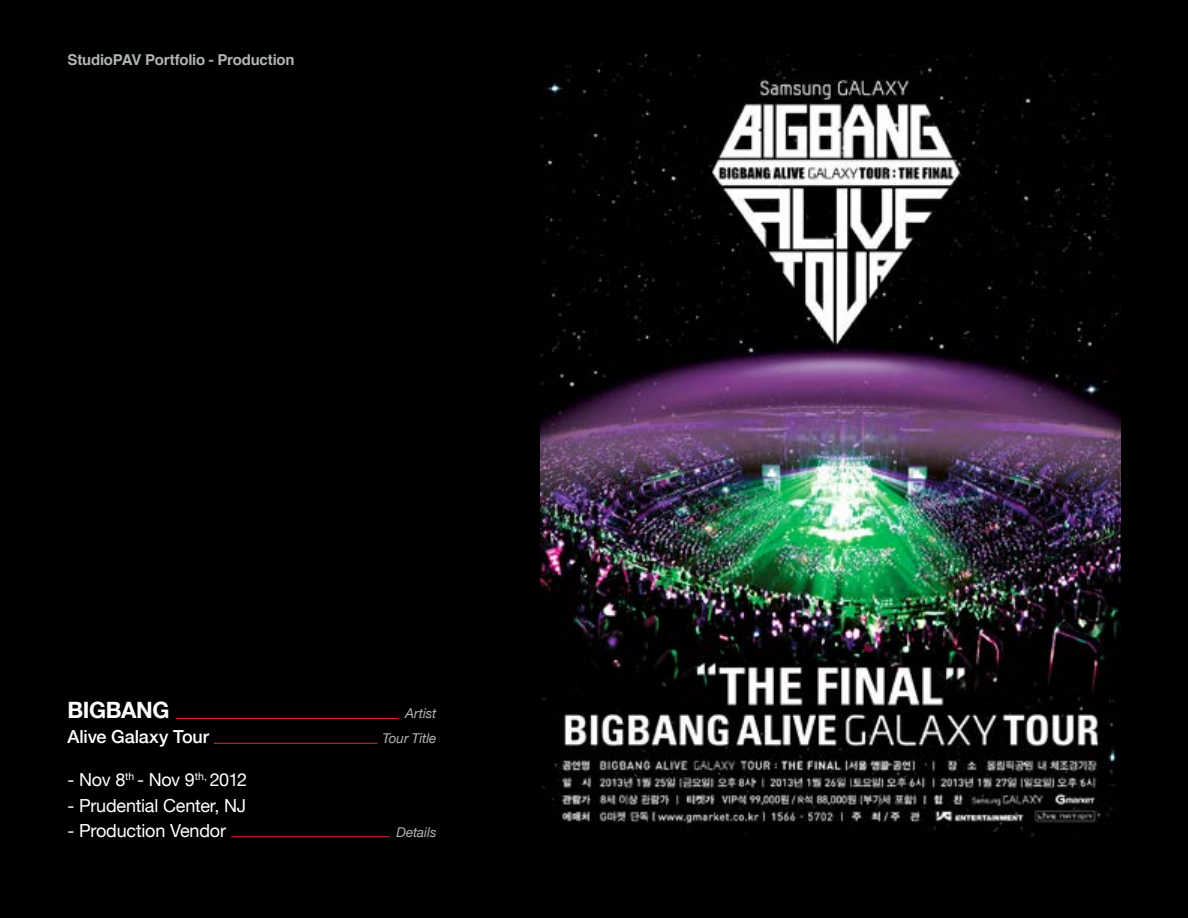
<style>
.page{position:relative;width:1188px;height:918px;background:#000}
.page>*{position:absolute;margin:0;border:0;box-sizing:border-box;transform-origin:0 0}
.t1{font:700 22.5px "Helvetica Neue";letter-spacing:-.02em;color:#fff}
.t2{font:18px "Helvetica Neue";letter-spacing:-.01em;color:#fff}
.t3{font:18px "Helvetica Neue";letter-spacing:-.03em;color:#fff}
.t4{font:500 18px "Helvetica Neue";letter-spacing:-.01em;color:#fff}
.t5{font:700 15px "Helvetica";letter-spacing:-.015em;color:#b1b4b6}
.t6{font:italic 13.5px/25px "Helvetica Neue";letter-spacing:-.01em;color:#b1b4b6;text-align:right}
</style>
<div class="page">
<hr style="left:231px;top:837px;width:159px;height:1px;background:#e9262a">
<hr style="left:176px;top:718px;width:223px;height:1px;background:#e9262a">
<hr style="left:214px;top:743px;width:164px;height:1px;background:#e9262a">
<img style="left:540px;top:54px;width:580px;height:783px">
<p class="t5" style="left:68px;top:48px;width:229px">StudioPAV Portfolio - Production</p>
<p class="t1" style="left:68px;top:693px;width:104px">BIGBANG</p>
<p class="t6" style="left:382px;top:702px;width:56px">Artist<br>Tour Title</p>
<p class="t4" style="left:68px;top:723px;width:143px">Alive Galaxy Tour</p>
<p class="t3" style="left:68px;top:767px;width:181px">- Nov 8<sup>th</sup> - Nov 9<sup>th,</sup> 2012</p>
<p class="t2" style="left:68px;top:792px;width:180px">- Prudential Center, NJ</p>
<p class="t2" style="left:68px;top:818px;width:160px">- Production Vendor</p>
<p class="t6" style="left:396px;top:820px;width:42px">Details</p>
</div>
